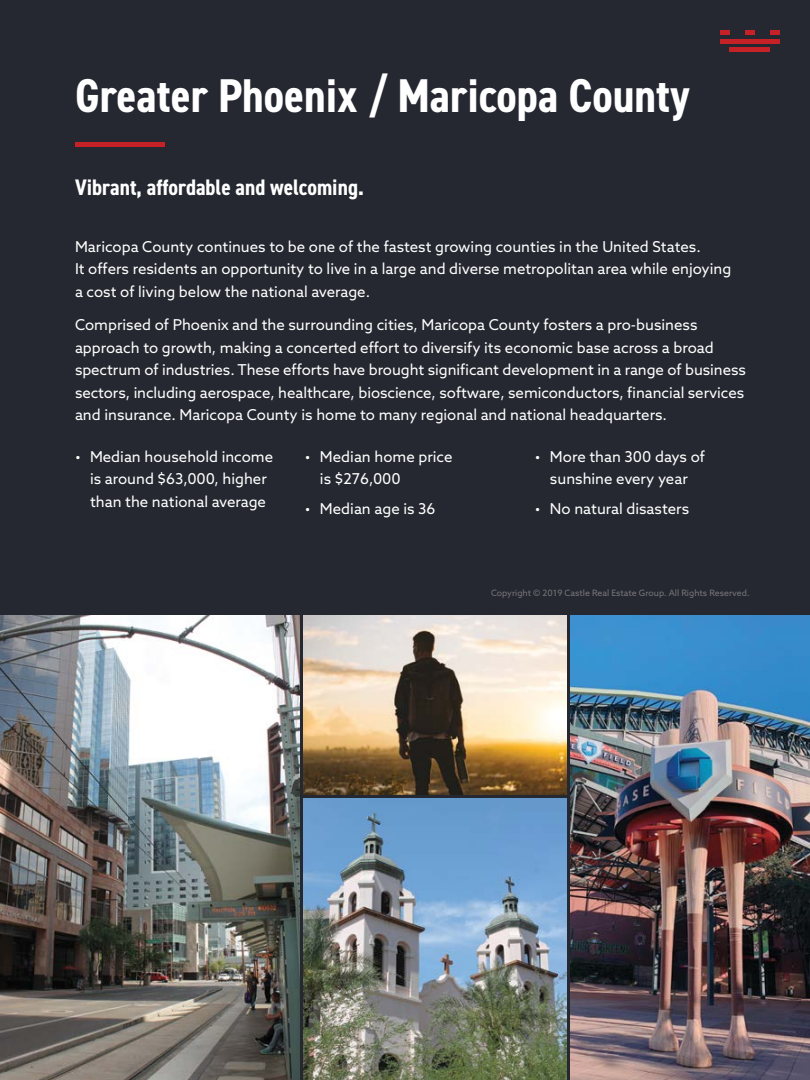
<style>
.page{position:relative;width:810px;height:1080px;background:#252830}
.page>*{position:absolute;margin:0;border:0;box-sizing:border-box;transform-origin:0 0}
.t1{font:700 condensed 47.5px "DIN2014";color:#fff}
.t2{font:700 condensed 22.5px "DIN2014";color:#fff}
.t3{font:15px/22.5px "Azo Sans";color:#fff}
.t4{font:8.75px "Azo Sans";color:#78757b}
</style>
<div class="page">
<div style="left:720px;top:39px;width:60px;height:5px;background:#c72128"></div>
<div style="left:730px;top:47px;width:40px;height:5px;background:#c72128"></div>
<div style="left:745px;top:30px;width:10px;height:5px;background:#c72128"></div>
<div style="left:770px;top:30px;width:10px;height:5px;background:#c72128"></div>
<div style="left:720px;top:30px;width:10px;height:5px;background:#c72128"></div>
<div style="left:75px;top:142px;width:90px;height:6px;background:#c72128"></div>
<img style="left:570px;top:615px;width:240px;height:465px">
<img style="left:304px;top:615px;width:262px;height:180px">
<img style="left:304px;top:799px;width:262px;height:281px">
<img style="left:0;top:615px;width:300px;height:465px">
<h1 class="t1" style="left:75px;top:64px;width:616px">Greater Phoenix / Maricopa County</h1>
<h2 class="t2" style="left:75px;top:172px;width:290px">Vibrant, affordable and welcoming.</h2>
<p class="t3" style="left:75px;top:235px;width:658px">Maricopa County continues to be one of the fastest growing counties in the United States.<br>It offers residents an opportunity to live in a large and diverse metropolitan area while enjoying a cost of living below the national average.</p>
<p class="t3" style="left:75px;top:314px;width:673px">Comprised of Phoenix and the surrounding cities, Maricopa County fosters a pro-business approach to growth, making a concerted effort to diversify its economic base across a broad spectrum of industries. These efforts have brought significant development in a range of business sectors, including aerospace, healthcare, bioscience, software, semiconductors, financial services and insurance. Maricopa County is home to many regional and national headquarters.</p>
<p class="t3" style="left:75px;top:445px;width:200px;text-align:center">• Median household income is around $63,000, higher than the national average</p>
<p class="t3" style="left:320px;top:445px;width:134px;text-indent:-15px">• Median home price is $276,000</p>
<p class="t3" style="left:305px;top:497px;width:132px">• Median age is 36</p>
<p class="t3" style="left:535px;top:445px;width:172px;text-align:center">• More than 300 days of sunshine every year</p>
<p class="t3" style="left:535px;top:497px;width:156px">• No natural disasters</p>
<p class="t4" style="left:491px;top:587px;width:260px">Copyright © 2019 Castle Real Estate Group. All Rights Reserved.</p>
</div>
